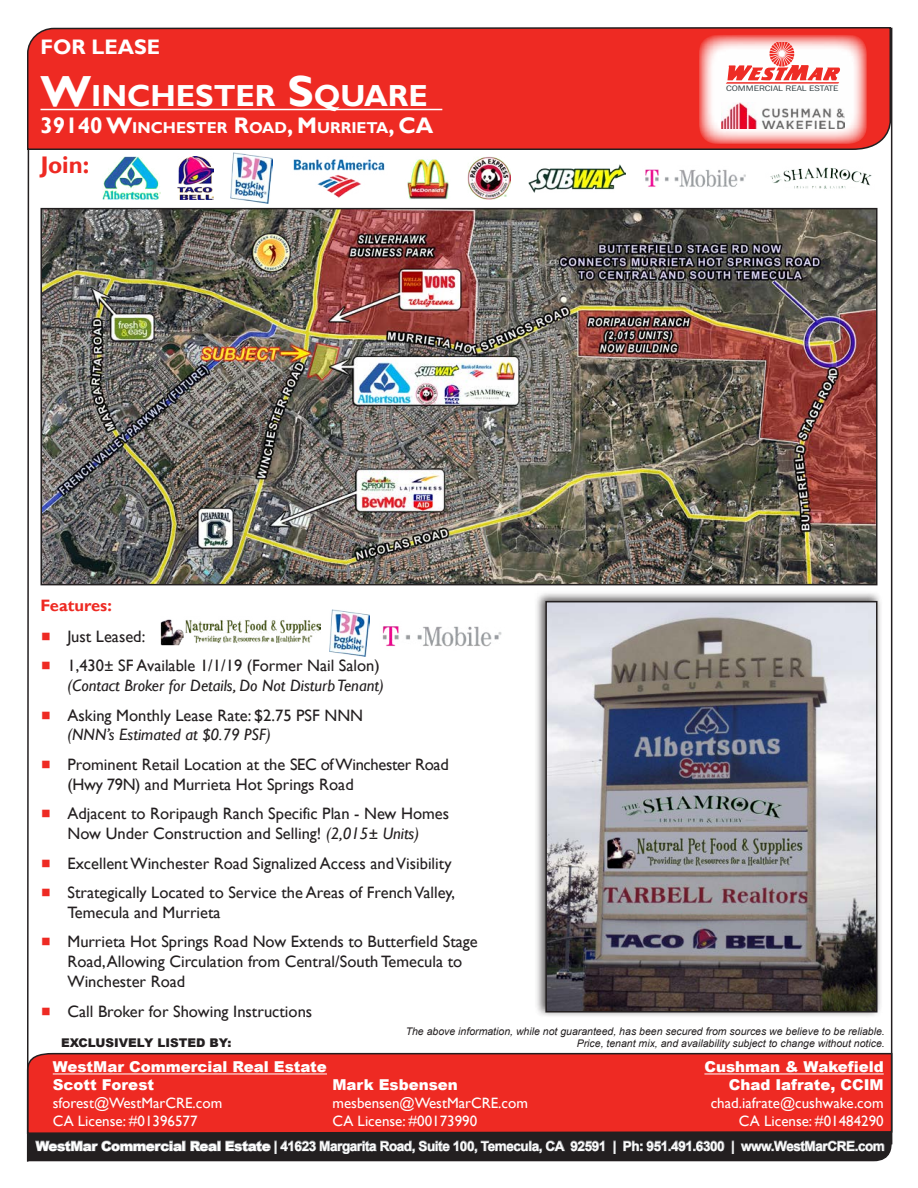
<style>
.page{position:relative;width:918px;height:1188px;background:#fff}
.page>*{position:absolute;margin:0;border:0;box-sizing:border-box;transform-origin:0 0}
.t1{font:700 30.45px "Gill Sans";color:#fff}
.t2{font:700 24px "Gill Sans";color:#ee2a23}
.t3{font:700 21px "Gill Sans";color:#fff}
.t4{font:16.5px/29.5px "Gill Sans";color:#231f20}
.t5{font:italic 16.5px "Gill Sans";color:#231f20}
.t6{font:700 16.5px "Gill Sans";color:#ee2a23}
.t7{font:700 15.75px "Gill Sans";color:#fff}
.t8{font:15px/18px "Gill Sans";color:#fff}
.t9{font:900 15px/18px "Arial";color:#fff}
.t10{font:700 13.5px "Arial";letter-spacing:-.03em;color:#fff}
.t11{font:900 12px "Arial";color:#231f20}
.t12{font:italic 10.5px "Arial";color:#231f20}
.t13{font:8.25px "Franklin Gothic";color:#394447;scale:1.18 1}
.s1{font-size:43.5px}
.s2{font-size:22.5px}
.s3{font-style:italic}
.s4{font-weight:900}
</style>
<div class="page">
<div style="left:27px;top:27px;width:865px;height:121px;background:#ee2a23"></div>
<hr style="left:40px;top:109px;width:402px;height:1px;background:#fff">
<hr style="left:891px;top:28px;width:1px;height:1116px;background:#231f20">
<svg style="left:699px;top:35px;width:168px;height:109px"></svg>
<img style="left:721px;top:103px;width:124px;height:26px">
<svg style="left:726px;top:42px;width:114px;height:42px"></svg>
<img style="left:26px;top:148px;width:867px;height:1014px">
<p class="t3" style="left:40px;top:34px;width:121px">FOR LEASE</p>
<h1 class="t1" style="left:40px;top:77px;width:346px"><span class="s1">W</span>INCHESTER <span class="s1">S</span>QUARE</h1>
<p class="t7" style="left:40px;top:118px;width:394px"><span class="s2">39140 W</span>INCHESTER <span class="s2">R</span>OAD<span class="s2">, M</span>URRIETA<span class="s2">, CA</span></p>
<h2 class="t2" style="left:40px;top:150px;width:50px">Join:</h2>
<p class="t6" style="left:40px;top:595px;width:73px">Features:</p>
<p class="t4" style="left:67px;top:622px;width:314px">Just Leased:<br>1,430± SF Available 1/1/19 (Former Nail Salon)</p>
<p class="t5" style="left:67px;top:676px;width:318px">(Contact Broker for Details, Do Not Disturb Tenant)</p>
<p class="t4" style="left:67px;top:701px;width:297px">Asking Monthly Lease Rate: $2.75 PSF NNN</p>
<p class="t5" style="left:67px;top:725px;width:205px">(NNN’s Estimated at $0.79 PSF)</p>
<p class="t4" style="left:67px;top:755px;width:383px;line-height:19.8px">Prominent Retail Location at the SEC of Winchester Road (Hwy 79N) and Murrieta Hot Springs Road</p>
<p class="t4" style="left:67px;top:804px;width:383px;line-height:19.8px">Adjacent to Roripaugh Ranch Specific Plan - New Homes<br>Now Under Construction and Selling! <span class="s3">(2,015± Units)</span></p>
<p class="t4" style="left:67px;top:849px;width:389px">Excellent Winchester Road Signalized Access and Visibility<br>Strategically Located to Service the Areas of French Valley,</p>
<p class="t4" style="left:67px;top:898px;width:412px">Temecula and Murrieta<br>Murrieta Hot Springs Road Now Extends to Butterfield Stage</p>
<p class="t4" style="left:67px;top:952px;width:396px;line-height:19.8px">Road, Allowing Circulation from Central/South Temecula to<br>Winchester Road</p>
<p class="t4" style="left:67px;top:997px;width:246px">Call Broker for Showing Instructions</p>
<p class="t13" style="left:726px;top:83px;width:97px">COMMERCIAL REAL ESTATE</p>
<p class="t12" style="left:406px;top:1024px;width:481px">The above information, while not guaranteed, has been secured from sources we believe to be reliable.</p>
<p class="t11" style="left:61px;top:1034px;width:172px">EXCLUSIVELY LISTED BY:</p>
<p class="t12" style="left:577px;top:1037px;width:310px">Price, tenant mix, and availability subject to change without notice.</p>
<p class="t9" style="left:53px;top:1057px;width:276px">WestMar Commercial Real Estate<br>Scott Forest</p>
<p class="t8" style="left:53px;top:1094px;width:171px">sforest@WestMarCRE.com<br>CA License: #01396577</p>
<p class="t9" style="left:332px;top:1075px;width:127px">Mark Esbensen</p>
<p class="t8" style="left:332px;top:1094px;width:197px">mesbensen@WestMarCRE.com<br>CA License: #00173990</p>
<p class="t9" style="left:704px;top:1057px;width:181px;text-align:right">Cushman &amp; Wakefield<br>Chad Iafrate, CCIM</p>
<p class="t8" style="left:711px;top:1094px;width:174px;text-align:right">chad.iafrate@cushwake.com<br>CA License: #01484290</p>
<p class="t10" style="left:36px;top:1136px;width:851px"><span class="s4">WestMar Commercial Real Estate</span> | 41623 Margarita Road, Suite 100, Temecula, CA 92591 | Ph: 951.491.6300 | www.WestMarCRE.com</p>
</div>
